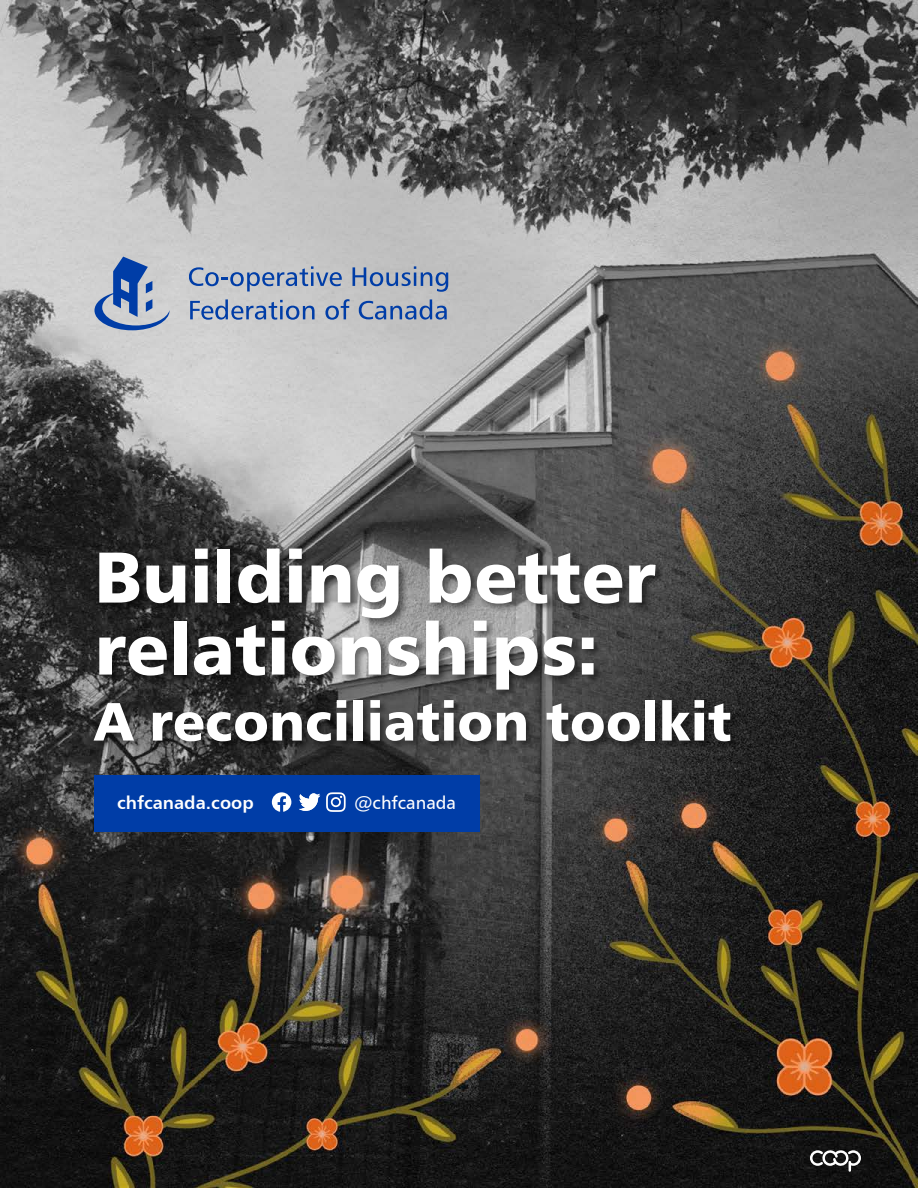
<style>
.page{position:relative;width:918px;height:1188px;background:#fff}
.page>*{position:absolute;margin:0;border:0;box-sizing:border-box;transform-origin:0 0}
.t1{font:72px/72px "Humanist 777 BT Black B";color:#fff}
.t2{font:54px "Humanist 777 BT Black B";color:#fff}
.t3{font:18px "Humanist 777 BT Bold B";color:#fff}
.t4{font:18px "Humanist 777 BT Roman B";color:#fff}
</style>
<div class="page">
<img style="left:0;top:0;width:918px;height:1188px">
<div style="left:92px;top:547px;width:649px;height:204px;background:#000;opacity:.5"></div>
<svg style="left:189px;top:266px;width:153px;height:25px;background:#9daac1"></svg>
<svg style="left:353px;top:266px;width:95px;height:26px;background:#93a1ba"></svg>
<svg style="left:190px;top:299px;width:125px;height:21px;background:#92a3c1"></svg>
<svg style="left:325px;top:299px;width:25px;height:21px"></svg>
<svg style="left:359px;top:299px;width:88px;height:21px;background:#8a9bb9"></svg>
<svg style="left:94px;top:257px;width:76px;height:73px;background:#8ca0c1"></svg>
<svg style="left:810px;top:1150px;width:51px;height:22px"></svg>
<div style="left:94px;top:775px;width:386px;height:57px;background:#003da7"></div>
<svg style="left:272px;top:792px;width:19px;height:20px"></svg>
<svg style="left:299px;top:793px;width:21px;height:18px"></svg>
<svg style="left:326px;top:792px;width:20px;height:20px"></svg>
<p class="t1" style="left:94px;top:539px;width:563px">Building better relationships:</p>
<p class="t2" style="left:94px;top:687px;width:639px">A reconciliation toolkit</p>
<p class="t3" style="left:117px;top:791px;width:138px">chfcanada.coop</p>
<p class="t4" style="left:355px;top:791px;width:103px">@chfcanada</p>
</div>
